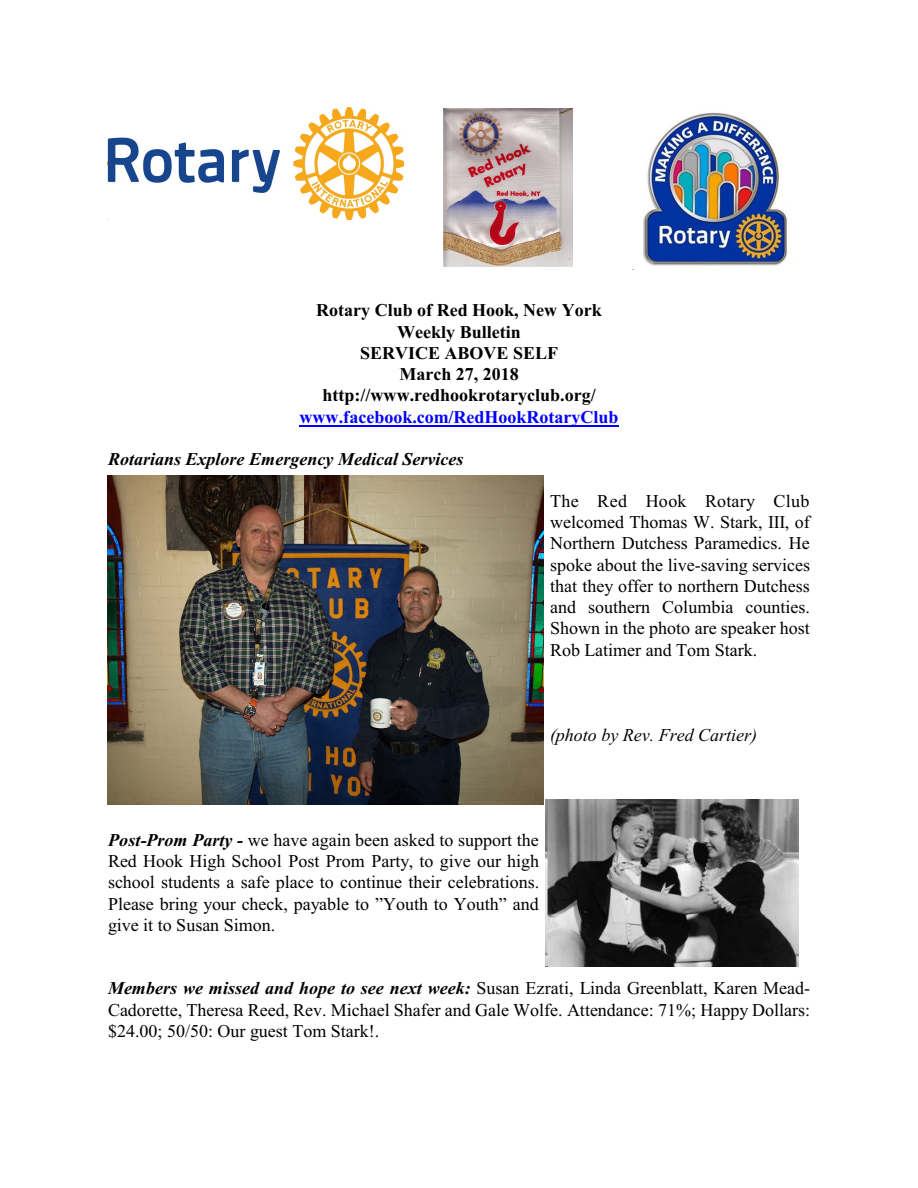
<style>
.page{position:relative;width:918px;height:1188px;background:#fff}
.page>*{position:absolute;margin:0;border:0;box-sizing:border-box;transform-origin:0 0}
.t1{font:18px/21.3px "Times New Roman";color:#000;text-align:justify}
.t2{font:700 18px/21.3px "Times New Roman";color:#000;text-align:center}
.t3{font:italic 700 18px "Times New Roman";color:#000}
.t4{font:700 18px "Times New Roman";color:#00f}
.t5{font:italic 18px "Times New Roman";color:#000}
.s1{font-weight:700;font-style:italic}
</style>
<div class="page">
<img style="left:107px;top:108px;width:296px;height:112px">
<img style="left:443px;top:108px;width:129px;height:159px">
<img style="left:643px;top:112px;width:145px;height:154px">
<img style="left:108px;top:475px;width:435px;height:329px">
<img style="left:546px;top:800px;width:253px;height:166px">
<hr style="left:299px;top:425px;width:320px;height:1px;background:#00f">
<p class="t2" style="left:316px;top:302px;width:287px">Rotary Club of Red Hook, New York<br>Weekly Bulletin<br>SERVICE ABOVE SELF<br>March 27, 2018 http://www.redhookrotaryclub.org/</p>
<p class="t4" style="left:299px;top:410px;width:321px">www.facebook.com/RedHookRotaryClub</p>
<p class="t3" style="left:108px;top:453px;width:357px">Rotarians Explore Emergency Medical Services</p>
<p class="t1" style="left:550px;top:492px;width:262px">The Red Hook Rotary Club welcomed Thomas W. Stark, III, of Northern Dutchess Paramedics. He spoke about the live-saving services that they offer to northern Dutchess and southern Columbia counties.<br>Shown in the photo are speaker host Rob Latimer and Tom Stark.</p>
<p class="t5" style="left:550px;top:728px;width:209px">(photo by Rev. Fred Cartier)</p>
<p class="t1" style="left:108px;top:831px;width:433px"><span class="s1">Post-Prom Party -</span> we have again been asked to support the Red Hook High School Post Prom Party, to give our high school students a safe place to continue their celebrations.<br>Please bring your check, payable to ”Youth to Youth” and give it to Susan Simon.</p>
<p class="t1" style="left:108px;top:979px;width:704px"><span class="s1">Members we missed and hope to see next week:</span> Susan Ezrati, Linda Greenblatt, Karen Mead-Cadorette, Theresa Reed, Rev. Michael Shafer and Gale Wolfe. Attendance: 71%; Happy Dollars: $24.00; 50/50: Our guest Tom Stark!.</p>
</div>
